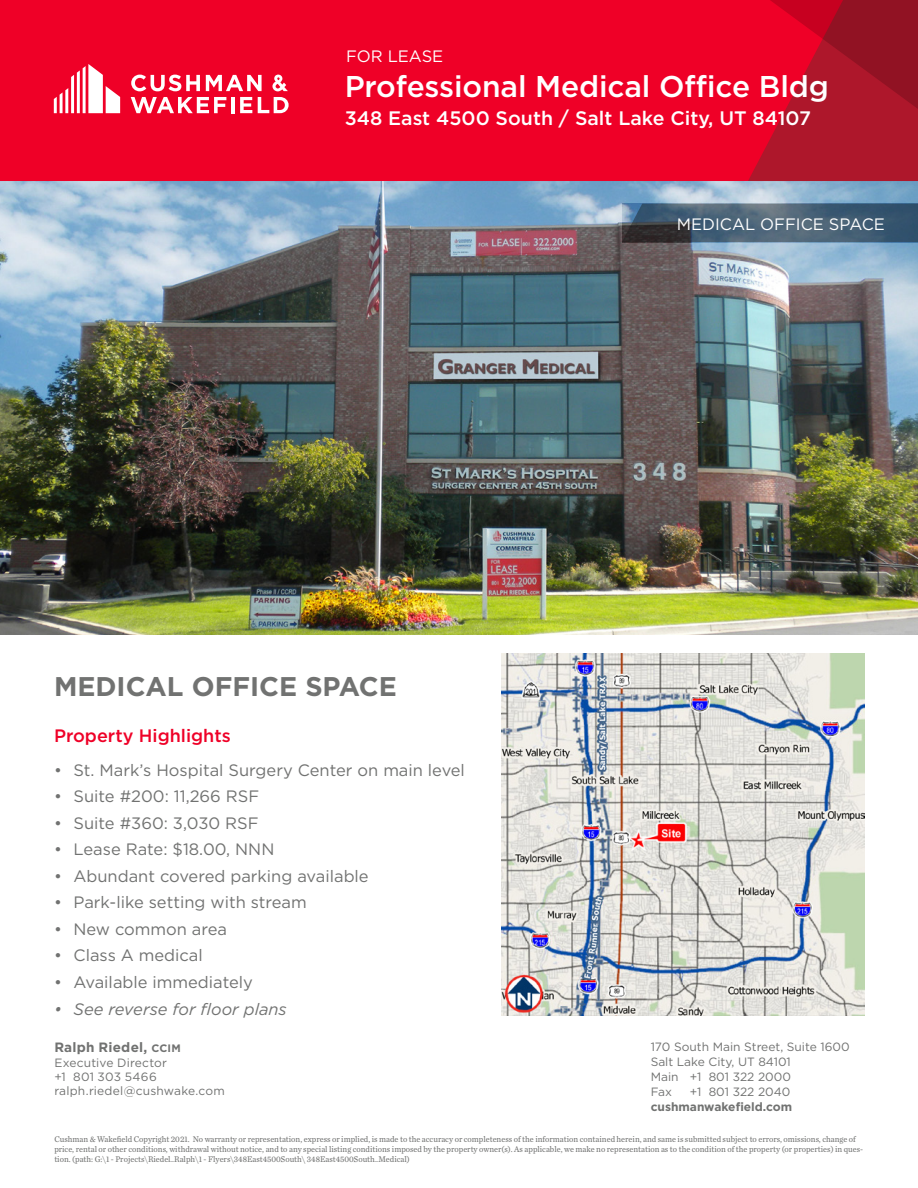
<style>
.page{position:relative;width:918px;height:1188px;background:#fff}
.page>*{position:absolute;margin:0;border:0;box-sizing:border-box;transform-origin:0 0}
.t1{font:500 30px "Gotham";letter-spacing:-.005em;color:#fff}
.Subheading_-_gray{font:700 27px "Gotham";color:#717271}
.t2{font:500 19.5px "Gotham";color:#fff}
.Section_Head_-_red{font:500 18px "Gotham";color:#ef0027}
.t3{font:16.5px "Gotham";color:#717271}
.Banner_Callout_Text{font:16.5px "Gotham";color:#fff}
.t4{font:italic 16.5px "Gotham";color:#717271}
.Broker_Name{font:700 13.5px "Gotham";letter-spacing:.015em;color:#717271}
.Broker_Contact_Smaller{font:12px/15px "Gotham";color:#717271}
.t5{font:700 12px "Gotham";color:#717271}
.t6{font:8.7px/10.4px "Chronicle Text G2";color:#717271;scale:.95 1}
.s1{font-family:"Gotham Bold SC800";font-weight:400;font-size:10.8px}
</style>
<div class="page">
<img style="left:502px;top:653px;width:362px;height:362px">
<img style="left:0;top:181px;width:918px;height:453px">
<svg style="left:622px;top:204px;width:296px;height:38px;background:#455c6f"></svg>
<div style="left:0;top:0;width:918px;height:181px;background:#ef0027"></div>
<svg style="left:748px;top:0;width:170px;height:181px"></svg>
<svg style="left:54px;top:64px;width:66px;height:49px"></svg>
<hr style="left:231px;top:97px;width:4px;height:16px;background:#fff">
<svg style="left:240px;top:97px;width:12px;height:16px"></svg>
<svg style="left:258px;top:97px;width:31px;height:16px"></svg>
<svg style="left:131px;top:75px;width:69px;height:16px"></svg>
<svg style="left:206px;top:75px;width:56px;height:16px"></svg>
<svg style="left:131px;top:97px;width:95px;height:16px"></svg>
<svg style="left:272px;top:75px;width:16px;height:16px"></svg>
<h3 class="Banner_Callout_Text" style="left:346px;top:45px;width:99px">FOR LEASE</h3>
<h1 class="t1" style="left:345px;top:67px;width:486px">Professional Medical Office Bldg</h1>
<h3 class="t2" style="left:345px;top:105px;width:468px">348 East 4500 South / Salt Lake City, UT 84107</h3>
<p class="Subheading_-_gray" style="left:54px;top:668px;width:344px">MEDICAL OFFICE SPACE</p>
<p class="Section_Head_-_red" style="left:54px;top:724px;width:178px">Property Highlights</p>
<p class="t3" style="left:54px;top:759px;width:412px">• St. Mark’s Hospital Surgery Center on main level</p>
<p class="t3" style="left:54px;top:786px;width:207px">• Suite #200: 11,266 RSF</p>
<p class="t3" style="left:54px;top:812px;width:206px">• Suite #360: 3,030 RSF</p>
<p class="t3" style="left:54px;top:839px;width:222px">• Lease Rate: $18.00, NNN</p>
<p class="t3" style="left:54px;top:865px;width:316px">• Abundant covered parking available</p>
<p class="t3" style="left:54px;top:892px;width:254px">• Park-like setting with stream</p>
<p class="t3" style="left:54px;top:918px;width:175px">• New common area</p>
<p class="t3" style="left:54px;top:945px;width:150px">• Class A medical</p>
<p class="t3" style="left:54px;top:972px;width:201px">• Available immediately</p>
<p class="t4" style="left:54px;top:998px;width:234px">• See reverse for floor plans</p>
<p class="Broker_Name" style="left:54px;top:1039px;width:128px">Ralph Riedel, <span class="s1">CCIM</span></p>
<p class="Broker_Contact_Smaller" style="left:54px;top:1055px;width:172px;line-height:14.4px">Executive Director<br>+1 801 303 5466 ralph.riedel@cushwake.com</p>
<p class="Banner_Callout_Text" style="left:677px;top:213px;width:210px">MEDICAL OFFICE SPACE</p>
<h3 class="Broker_Contact_Smaller" style="left:651px;top:1039px;width:201px">170 South Main Street, Suite 1600<br>Salt Lake City, UT 84101<br>Main +1 801 322 2000<br>Fax</h3>
<h3 class="Broker_Contact_Smaller" style="left:690px;top:1084px;width:102px">+1 801 322 2040</h3>
<h3 class="t5" style="left:651px;top:1099px;width:143px">cushmanwakefield.com</h3>
<p class="t6" style="left:54px;top:1133px;width:853px">Cushman &amp; Wakefield Copyright 2021. No warranty or representation, express or implied, is made to the accuracy or completeness of the information contained herein, and same is submitted subject to errors, omissions, change of price, rental or other conditions, withdrawal without notice, and to any special listing conditions imposed by the property owner(s). As applicable, we make no representation as to the condition of the property (or properties) in ques&shy;tion. (path: G:\1 - Projects\Riedel_Ralph\1 - Flyers\348East4500South\ 348East4500South_Medical)</p>
</div>
